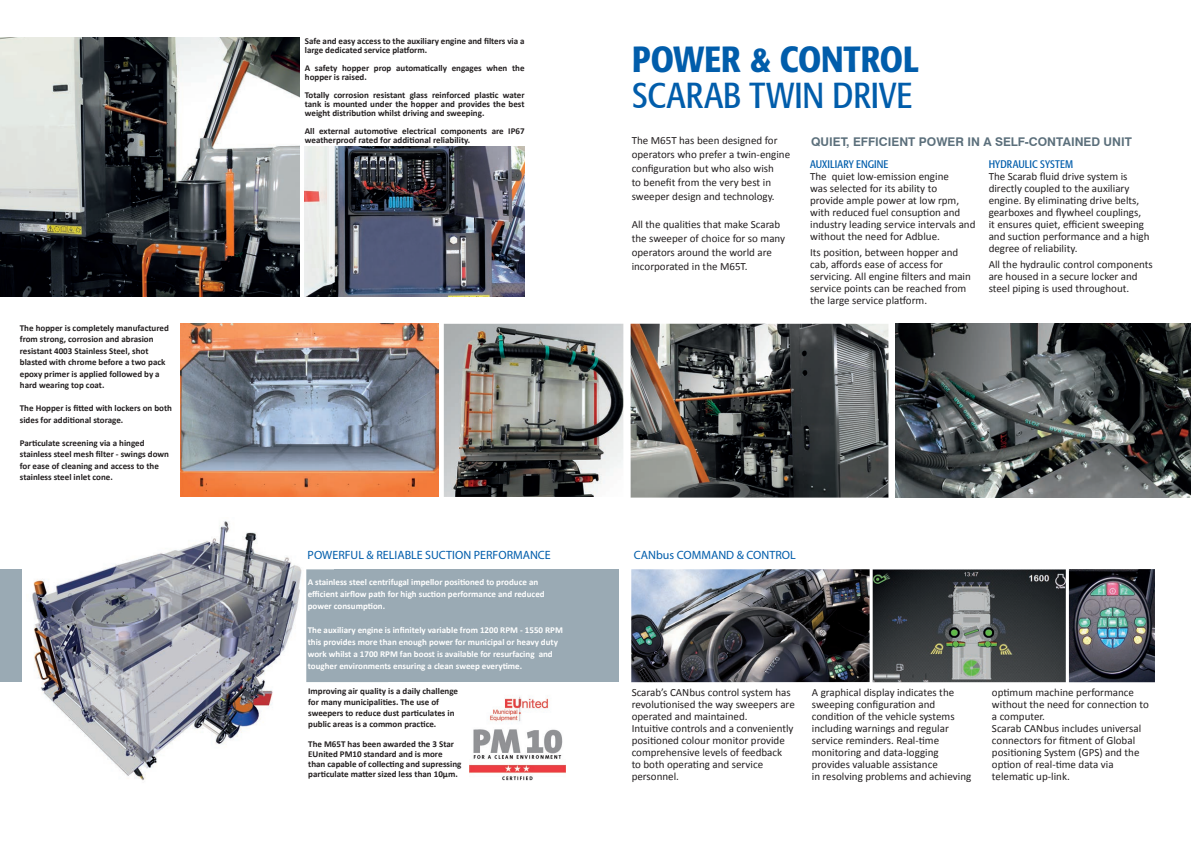
<style>
.page{position:relative;width:1191px;height:842px;background:#fff}
.page>*{position:absolute;margin:0;border:0;box-sizing:border-box;transform-origin:0 0}
.t1{font:condensed 36px "Formata";letter-spacing:.005em;color:#015dab}
.t2{font:500 condensed 36px "Formata";letter-spacing:-.005em;color:#015dab}
.t3{font:12px "Myriad Pro";color:#015dab}
.t4{font:700 12px "Swiss 721 BT";color:#5b6f7b}
.t5{font:11px/12px "Calibri";color:#231f20}
.t6{font:condensed 11px "Formata";letter-spacing:.005em;color:#015dab}
.t7{font:700 9px/11.5px "Calibri";color:#231f20}
.t8{font:700 9px/12px "Calibri";color:#fff}
</style>
<div class="page">
<img style="left:305px;top:146px;width:219px;height:150px">
<div style="left:0;top:569px;width:618px;height:113px;background:#9aaab4"></div>
<img style="left:0;top:38px;width:300px;height:258px">
<img style="left:444px;top:324px;width:179px;height:173px">
<img style="left:630px;top:324px;width:258px;height:174px">
<img style="left:22px;top:521px;width:284px;height:260px">
<img style="left:895px;top:324px;width:296px;height:174px">
<img style="left:631px;top:569px;width:238px;height:113px">
<img style="left:872px;top:569px;width:193px;height:113px">
<img style="left:1069px;top:569px;width:86px;height:113px">
<img style="left:470px;top:696px;width:96px;height:85px">
<img style="left:181px;top:324px;width:257px;height:173px">
<p class="t7" style="left:20px;top:322px;width:150px">The hopper is completely manufactured from strong, corrosion and abrasion resistant 4003 Stainless Steel, shot blasted with chrome before a two pack epoxy primer is applied followed by a hard wearing top coat.</p>
<p class="t7" style="left:20px;top:402px;width:154px">The Hopper is fitted with lockers on both sides for additional storage.</p>
<p class="t7" style="left:20px;top:437px;width:151px">Particulate screening via a hinged stainless steel mesh filter - swings down for ease of cleaning and access to the stainless steel inlet cone.</p>
<p class="t7" style="left:305px;top:37px;width:221px;line-height:9px">Safe and easy access to the auxiliary engine and filters via a large dedicated service platform.</p>
<p class="t7" style="left:305px;top:64px;width:221px;line-height:9px">A safety hopper prop automatically engages when the hopper is raised.</p>
<p class="t7" style="left:305px;top:91px;width:221px;line-height:9px;text-align:justify">Totally corrosion resistant glass reinforced plastic water tank is mounted under the hopper and provides the best weight distribution whilst driving and sweeping.</p>
<p class="t7" style="left:305px;top:127px;width:221px;line-height:9px">All external automotive electrical components are IP67 weatherproof rated for additional reliability.</p>
<h1 class="t2" style="left:632px;top:37px;width:288px">POWER &amp; CONTROL</h1>
<h1 class="t1" style="left:632px;top:74px;width:282px">SCARAB TWIN DRIVE</h1>
<p class="t5" style="left:631px;top:134px;width:160px;line-height:14px">The M65T has been designed for operators who prefer a twin-engine configuration but who also wish<br>to benefit from the very best in sweeper design and technology.</p>
<p class="t5" style="left:631px;top:218px;width:155px;line-height:14px">All the qualities that make Scarab the sweeper of choice for so many operators around the world are incorporated in the M65T.</p>
<p class="t4" style="left:811px;top:135px;width:322px">QUIET, EFFICIENT POWER IN A SELF-CONTAINED UNIT</p>
<p class="t6" style="left:810px;top:158px;width:80px">AUXILIARY ENGINE</p>
<p class="t5" style="left:810px;top:170px;width:167px">The quiet low-emission engine<br>was selected for its ability to<br>provide ample power at low rpm, with reduced fuel consuption and industry leading service intervals and without the need for Adblue.</p>
<p class="t5" style="left:810px;top:246px;width:162px">Its position, between hopper and cab, affords ease of access for servicing. All engine filters and main service points can be reached from the large service platform.</p>
<p class="t6" style="left:988px;top:158px;width:86px">HYDRAULIC SYSTEM</p>
<p class="t5" style="left:988px;top:170px;width:162px">The Scarab fluid drive system is directly coupled to the auxiliary engine. By eliminating drive belts, gearboxes and flywheel couplings, it ensures quiet, efficient sweeping and suction performance and a high degree of reliability.</p>
<p class="t5" style="left:988px;top:258px;width:166px">All the hydraulic control components are housed in a secure locker and steel piping is used throughout.</p>
<p class="t3" style="left:308px;top:548px;width:245px">POWERFUL &amp; RELIABLE SUCTION PERFORMANCE</p>
<p class="t3" style="left:634px;top:548px;width:164px">CANbus COMMAND &amp; CONTROL</p>
<p class="t8" style="left:308px;top:576px;width:238px">A stainless steel centrifugal impellor positioned to produce an efficient airflow path for high suction performance and reduced power consumption.</p>
<p class="t8" style="left:308px;top:624px;width:256px">The auxiliary engine is infinitely variable from 1200 RPM - 1550 RPM this provides more than enough power for municipal or heavy duty work whilst a 1700 RPM fan boost is available for resurfacing and tougher environments ensuring a clean sweep everytime.</p>
<p class="t7" style="left:308px;top:686px;width:151px;line-height:10.8px">Improving air quality is a daily challenge for many municipalities. The use of sweepers to reduce dust particulates in public areas is a common practice.</p>
<p class="t7" style="left:308px;top:739px;width:155px;line-height:10px">The M65T has been awarded the 3 Star EUnited PM10 standard and is more than capable of collecting and supressing particulate matter sized less than 10μm.</p>
<p class="t5" style="left:631px;top:686px;width:165px">Scarab’s CANbus control system has revolutionised the way sweepers are operated and maintained.<br>Intuitive controls and a conveniently positioned colour monitor provide comprehensive levels of feedback<br>to both operating and service personnel.</p>
<p class="t5" style="left:812px;top:686px;width:161px">A graphical display indicates the sweeping configuration and condition of the vehicle systems including warnings and regular service reminders. Real-time monitoring and data-logging provides valuable assistance<br>in resolving problems and achieving</p>
<p class="t5" style="left:992px;top:686px;width:158px">optimum machine performance without the need for connection to a computer.<br>Scarab CANbus includes universal connectors for fitment of Global positioning System (GPS) and the option of real-time data via telematic up-link.</p>
</div>
